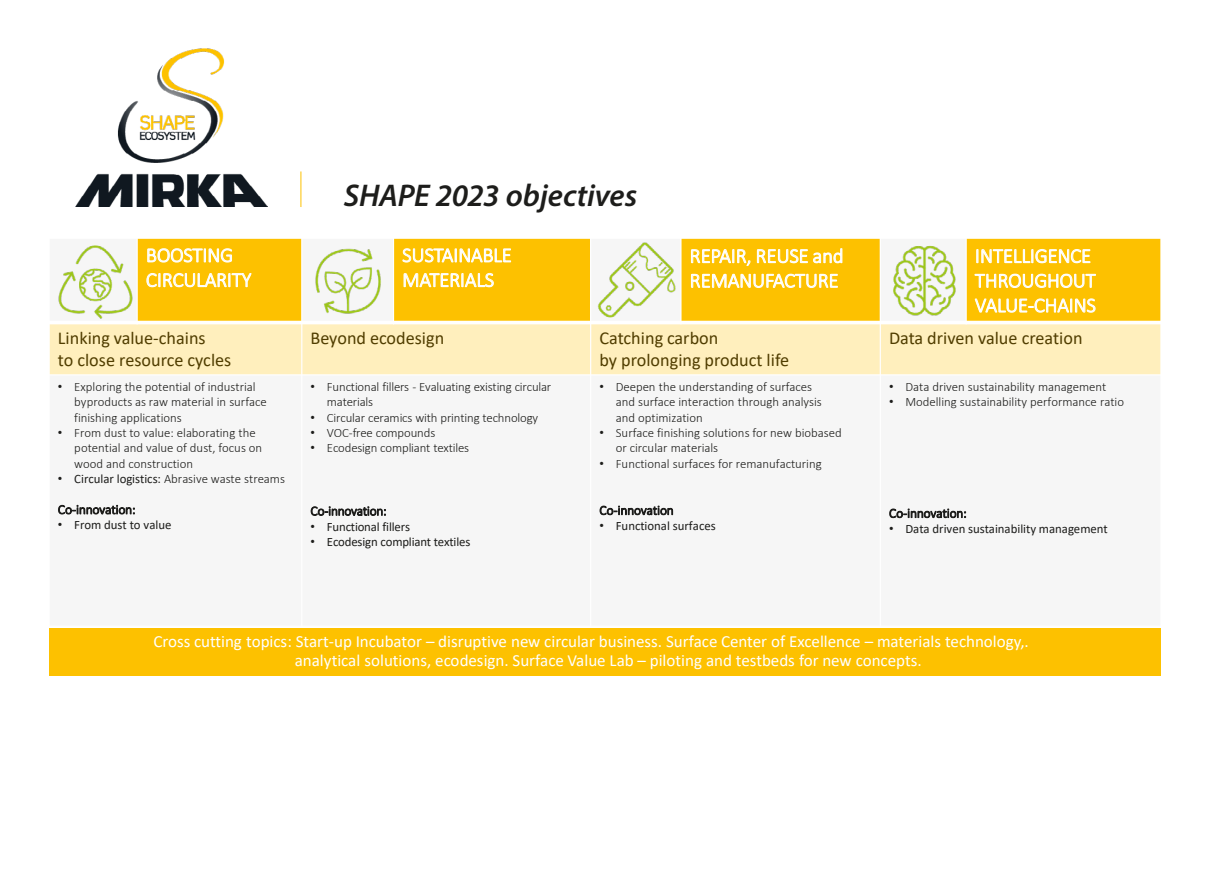
<style>
.page{position:relative;width:1212px;height:893px;background:#fff}
.page>*{position:absolute;margin:0;border:0;box-sizing:border-box;transform-origin:0 0}
.t1{font:italic 600 31.5px "Myriad Pro";letter-spacing:-.005em;color:#1d1d1b}
.t2{font:300 20.7px/24.8px "Calibri";letter-spacing:-.01em;color:#fff}
.t3{font:18.15px/21.8px "Calibri";color:#503d00}
.t4{font:16.95px/19.4px "Calibri";color:#fff}
.t5{font:300 13.35px "Calibri";letter-spacing:-.01em;color:#1d1d1b}
.t6{font:300 12.75px/15.3px "Calibri";letter-spacing:-.005em;color:#1d1d1b}
.t7{font:12.75px "Calibri";letter-spacing:-.005em;color:#1d1d1b}
.s1{font-family:"Arial";font-weight:400}
.s2{font-weight:400}
.s3{font-family:"Arial"}
</style>
<div class="page">
<img style="left:76px;top:49px;width:191px;height:157px">
<hr style="left:301px;top:171px;width:1px;height:36px;background:#fdc100">
<div style="left:49px;top:628px;width:1112px;height:47px;background:#fdc100"></div>
<div style="left:137px;top:238px;width:165px;height:85px;background:#fdc100"></div>
<div style="left:393px;top:238px;width:198px;height:85px;background:#fdc100"></div>
<div style="left:681px;top:238px;width:199px;height:85px;background:#fdc100"></div>
<div style="left:966px;top:238px;width:195px;height:85px;background:#fdc100"></div>
<div style="left:49px;top:323px;width:253px;height:52px;background:#ffefbd"></div>
<div style="left:302px;top:323px;width:289px;height:52px;background:#ffefbd"></div>
<div style="left:591px;top:323px;width:289px;height:52px;background:#ffefbd"></div>
<div style="left:880px;top:323px;width:281px;height:52px;background:#ffefbd"></div>
<div style="left:49px;top:375px;width:253px;height:251px;background:#f6f6f6"></div>
<div style="left:302px;top:375px;width:289px;height:251px;background:#f6f6f6"></div>
<div style="left:591px;top:375px;width:289px;height:251px;background:#f6f6f6"></div>
<div style="left:880px;top:375px;width:281px;height:251px;background:#f6f6f6"></div>
<hr style="left:301px;top:238px;width:1px;height:389px;background:#fff">
<hr style="left:590px;top:238px;width:1px;height:389px;background:#fff">
<hr style="left:880px;top:238px;width:1px;height:389px;background:#fff">
<hr style="left:49px;top:321px;width:1112px;height:3px;background:#fff">
<hr style="left:49px;top:374px;width:1112px;height:1px;background:#fff">
<hr style="left:49px;top:238px;width:1px;height:389px;background:#fff">
<hr style="left:1160px;top:238px;width:1px;height:389px;background:#fff">
<hr style="left:49px;top:238px;width:1112px;height:1px;background:#fff">
<img style="left:49px;top:238px;width:94px;height:92px">
<img style="left:875px;top:238px;width:96px;height:92px">
<img style="left:587px;top:238px;width:96px;height:92px">
<img style="left:300px;top:238px;width:96px;height:92px">
<h1 class="t1" style="left:344px;top:176px;width:295px">SHAPE 2023 objectives</h1>
<h2 class="t2" style="left:146px;top:242px;width:107px">BOOSTING<br>CIRCULARITY</h2>
<h2 class="t2" style="left:402px;top:242px;width:111px">SUSTAINABLE<br>MATERIALS</h2>
<h2 class="t2" style="left:690px;top:243px;width:155px">REPAIR, REUSE and<br>REMANUFACTURE</h2>
<h2 class="t2" style="left:975px;top:243px;width:123px">INTELLIGENCE<br>THROUGHOUT<br>VALUE-CHAINS</h2>
<h3 class="t3" style="left:58px;top:327px;width:175px">Linking value-chains<br>to close resource cycles</h3>
<h3 class="t3" style="left:310px;top:327px;width:135px">Beyond ecodesign</h3>
<h3 class="t3" style="left:599px;top:327px;width:191px">Catching carbon<br>by prolonging product life</h3>
<h3 class="t3" style="left:889px;top:327px;width:195px">Data driven value creation</h3>
<p class="t6" style="left:74px;top:379px;width:194px;text-indent:-16px"><span class="s1">•</span> Exploring the potential of industrial byproducts as raw material in surface finishing applications</p>
<p class="t6" style="left:74px;top:425px;width:189px;text-indent:-16px"><span class="s1">•</span> From dust to value: elaborating the potential and value of dust, focus on wood and construction</p>
<p class="t6" style="left:58px;top:471px;width:229px"><span class="s1">•</span> <span class="s2">Circular logistics:</span> Abrasive waste streams</p>
<p class="t5" style="left:58px;top:501px;width:79px">Co-innovation:</p>
<p class="t7" style="left:58px;top:516px;width:115px"><span class="s3">•</span> From dust to value</p>
<p class="t6" style="left:889px;top:379px;width:219px"><span class="s1">•</span> Data driven sustainability management</p>
<p class="t6" style="left:889px;top:394px;width:236px"><span class="s1">•</span> Modelling sustainability performance ratio</p>
<p class="t6" style="left:616px;top:379px;width:207px;text-indent:-16px"><span class="s1">•</span> Deepen the understanding of surfaces and surface interaction through analysis and optimization</p>
<p class="t6" style="left:616px;top:425px;width:227px;text-indent:-16px"><span class="s1">•</span> Surface finishing solutions for new biobased or circular materials</p>
<p class="t6" style="left:599px;top:455px;width:224px"><span class="s1">•</span> Functional surfaces for remanufacturing</p>
<p class="t5" style="left:599px;top:502px;width:76px">Co-innovation</p>
<p class="t7" style="left:599px;top:517px;width:118px"><span class="s3">•</span> Functional surfaces</p>
<p class="t6" style="left:327px;top:379px;width:226px;text-indent:-16px"><span class="s1">•</span> Functional fillers - Evaluating existing circular materials</p>
<p class="t6" style="left:310px;top:410px;width:229px"><span class="s1">•</span> Circular ceramics with printing technology</p>
<p class="t6" style="left:310px;top:425px;width:126px"><span class="s1">•</span> VOC-free compounds</p>
<p class="t6" style="left:310px;top:440px;width:160px"><span class="s1">•</span> Ecodesign compliant textiles</p>
<p class="t5" style="left:310px;top:503px;width:78px">Co-innovation:</p>
<p class="t7" style="left:310px;top:518px;width:101px"><span class="s3">•</span> Functional fillers</p>
<p class="t7" style="left:310px;top:533px;width:161px"><span class="s3">•</span> Ecodesign compliant textiles</p>
<p class="t5" style="left:889px;top:505px;width:79px">Co-innovation:</p>
<p class="t7" style="left:889px;top:520px;width:220px"><span class="s3">•</span> Data driven sustainability management</p>
<h3 class="t4" style="left:295px;top:631px;width:736px;text-indent:-141px">Cross cutting topics: Start-up Incubator – disruptive new circular business. Surface Center of Excellence – materials technology,. analytical solutions, ecodesign. Surface Value Lab – piloting and testbeds for new concepts.</h3>
</div>
